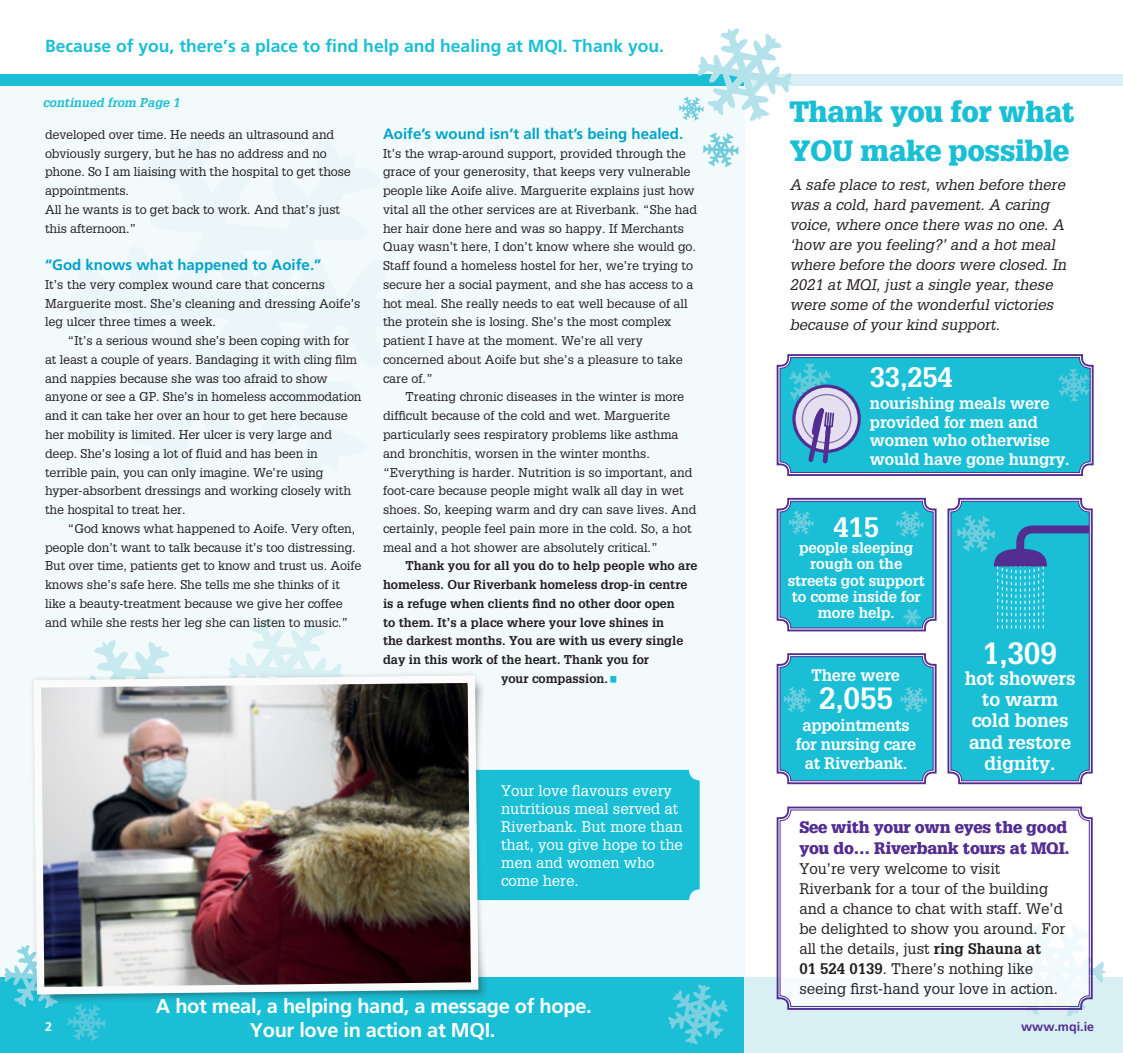
<style>
.page{position:relative;width:1123px;height:1053px;background:#fff}
.page>*{position:absolute;margin:0;border:0;box-sizing:border-box;transform-origin:0 0}
.t1{font:700 30px "Glypha LT";letter-spacing:-.01em;color:#fff}
.t2{font:900 28.75px/38.8px "Glypha LT";letter-spacing:-.01em;color:#1abfd5}
.t3{font:700 27.5px "Glypha LT";letter-spacing:-.01em;color:#fff}
.t4{font:700 20px/24px "Frutiger";letter-spacing:-.015em;color:#fff;text-align:center}
.t5{font:700 18.75px/21.2px "Glypha LT";letter-spacing:-.01em;color:#fff;text-align:center}
.t6{font:700 17.5px "Frutiger";color:#1abfd5}
.t7{font:700 16.25px/18.8px "Glypha LT";letter-spacing:-.01em;color:#fff;text-align:center}
.t8{font:900 16.25px/21px "Glypha LT";letter-spacing:-.01em;color:#522e91}
.t9{font:italic 15px/20px "Glypha LT";color:#231f20}
.t10{font:15px/20px "Glypha LT";color:#231f20}
.t11{font:15px/18px "Glypha LT";color:#fff}
.t12{font:700 15px "Frutiger";color:#00a3cb}
.t13{font:700 15px/16.2px "Glypha LT";letter-spacing:-.01em;color:#fff;text-align:center}
.t14{font:12.5px/18.8px "Glypha LT";color:#231f20}
.t15{font:700 12.5px "Glypha LT";color:#231f20}
.t16{font:italic 700 12.5px "Glypha LT";color:#1abfd5}
.t17{font:700 12.5px "Frutiger";color:#522e91}
.t18{font:700 12.5px "Frutiger";color:#fff}
.s1{font-weight:400;font-size:18.75px;color:#1abfd5}
.s2{font-weight:700}
</style>
<div class="page">
<div style="left:0;top:80px;width:744px;height:929px;background:#f3fafb"></div>
<div style="left:0;top:977px;width:744px;height:75px;background:#1abfd5"></div>
<svg style="left:94px;top:640px;width:75px;height:30px"></svg>
<svg style="left:228px;top:618px;width:114px;height:52px"></svg>
<div style="left:0;top:74px;width:744px;height:12px;background:#1abfd5"></div>
<div style="left:445px;top:769px;width:254px;height:131px;background:#1abfd5;border-radius:11px"></div>
<svg style="left:4px;top:945px;width:102px;height:95px"></svg>
<svg style="left:668px;top:984px;width:59px;height:60px"></svg>
<div style="left:38px;top:678px;width:452px;height:328px;background:#231f20;opacity:.42"></div>
<img style="left:30px;top:671px;width:452px;height:327px">
<svg style="left:702px;top:133px;width:37px;height:34px"></svg>
<div style="left:744px;top:977px;width:378px;height:75px;background:#d8eff4"></div>
<svg style="left:1027px;top:961px;width:78px;height:55px"></svg>
<svg style="left:776px;top:806px;width:317px;height:204px;background:#8d7ab8"></svg>
<svg style="left:779px;top:809px;width:310px;height:197px"></svg>
<div style="left:744px;top:74px;width:378px;height:12px;background:#d8eff4"></div>
<svg style="left:947px;top:497px;width:146px;height:288px;background:#2bb4d0"></svg>
<svg style="left:776px;top:653px;width:161px;height:132px;background:#2eb8d2"></svg>
<svg style="left:776px;top:354px;width:318px;height:122px;background:#37b6d2"></svg>
<svg style="left:776px;top:497px;width:161px;height:135px;background:#2fb8d2"></svg>
<svg style="left:679px;top:28px;width:113px;height:93px"></svg>
<h3 class="t6" style="left:45px;top:35px;width:620px">Because of you, there’s a place to find help and healing at MQI. Thank you.</h3>
<p class="t16" style="left:43px;top:94px;width:139px">continued from Page 1</p>
<p class="t14" style="left:45px;top:125px;width:307px">developed over time. He needs an ultrasound and obviously surgery, but he has no address and no phone. So I am liaising with the hospital to get those appointments.<br>All he wants is to get back to work. And that’s just this afternoon.”</p>
<p class="t12" style="left:45px;top:256px;width:278px">“God knows what happened to Aoife.”</p>
<p class="t14" style="left:45px;top:275px;width:317px">It’s the very complex wound care that concerns<br>Marguerite most. She’s cleaning and dressing Aoife’s leg ulcer three times a week.</p>
<p class="t14" style="left:45px;top:331px;width:318px;text-indent:22px">“It’s a serious wound she’s been coping with for at least a couple of years. Bandaging it with cling film and nappies because she was too afraid to show anyone or see a GP. She’s in homeless accommodation and it can take her over an hour to get here because her mobility is limited. Her ulcer is very large and deep. She’s losing a lot of fluid and has been in terrible pain, you can only imagine. We’re using hyper-absorbent dressings and working closely with the hospital to treat her.</p>
<p class="t14" style="left:45px;top:518px;width:318px;text-indent:22px">“God knows what happened to Aoife. Very often, people don’t want to talk because it’s too distressing.<br>But over time, patients get to know and trust us. Aoife knows she’s safe here. She tells me she thinks of it like a beauty-treatment because we give her coffee and while she rests her leg she can listen to music.”</p>
<p class="t12" style="left:383px;top:125px;width:302px">Aoife’s wound isn’t all that’s being healed.</p>
<p class="t14" style="left:383px;top:143px;width:315px">It’s the wrap-around support, provided through the grace of your generosity, that keeps very vulnerable people like Aoife alive. Marguerite explains just how vital all the other services are at Riverbank. “She had her hair done here and was so happy. If Merchants Quay wasn’t here, I don’t know where she would go.<br>Staff found a homeless hostel for her, we’re trying to secure her a social payment, and she has access to a hot meal. She really needs to eat well because of all the protein she is losing. She’s the most complex patient I have at the moment. We’re all very concerned about Aoife but she’s a pleasure to take care of.”</p>
<p class="t14" style="left:383px;top:387px;width:315px;text-indent:22px">Treating chronic diseases in the winter is more difficult because of the cold and wet. Marguerite particularly sees respiratory problems like asthma and bronchitis, worsen in the winter months. “Everything is harder. Nutrition is so important, and foot-care because people might walk all day in wet shoes. So, keeping warm and dry can save lives. And certainly, people feel pain more in the cold. So, a hot meal and a hot shower are absolutely critical.”</p>
<p class="t15" style="left:405px;top:558px;width:293px">Thank you for all you do to help people who are</p>
<p class="t15" style="left:383px;top:577px;width:306px">homeless. Our Riverbank homeless drop-in centre</p>
<p class="t15" style="left:383px;top:595px;width:293px">is a refuge when clients find no other door open</p>
<p class="t15" style="left:383px;top:614px;width:282px">to them. It’s a place where your love shines in</p>
<p class="t15" style="left:383px;top:633px;width:302px">the darkest months. You are with us every single</p>
<p class="t15" style="left:383px;top:652px;width:267px">day in this work of the heart. Thank you for</p>
<p class="t15" style="left:501px;top:670px;width:119px">your compassion.<span class="s1">•</span></p>
<p class="t11" style="left:501px;top:781px;width:183px">Your love flavours every nutritious meal served at<br>Riverbank. But more than that, you give hope to the men and women who come here.</p>
<p class="t18" style="left:45px;top:1019px;width:8px">2</p>
<h3 class="t4" style="left:156px;top:993px;width:437px">A hot meal, a helping hand, a message of hope.<br>Your love in action at MQI.</h3>
<h2 class="t2" style="left:789px;top:92px;width:286px">Thank you for what<br>YOU make possible</h2>
<p class="t9" style="left:789px;top:174px;width:278px">A safe place to rest, when before there was a cold, hard pavement. A caring voice, where once there was no one. A ‘how are you feeling?’ and a hot meal where before the doors were closed. In 2021 at MQI, just a single year, these were some of the wonderful victories because of your kind support.</p>
<h3 class="t3" style="left:869px;top:360px;width:84px">33,254</h3>
<h3 class="t7" style="left:869px;top:393px;width:201px;text-align:left">nourishing meals were provided for men and women who otherwise would have gone hungry.</h3>
<h3 class="t3" style="left:833px;top:510px;width:47px">415</h3>
<p class="t13" style="left:787px;top:539px;width:139px">people sleeping rough on the streets got support to come inside for more help.</p>
<h3 class="t7" style="left:810px;top:665px;width:90px">There were</h3>
<h1 class="t1" style="left:818px;top:679px;width:76px">2,055</h1>
<h3 class="t7" style="left:795px;top:715px;width:122px">appointments for nursing care at Riverbank.</h3>
<h1 class="t1" style="left:982px;top:634px;width:76px">1,309</h1>
<h3 class="t5" style="left:964px;top:667px;width:112px">hot showers to warm cold bones and restore dignity.</h3>
<h3 class="t8" style="left:799px;top:817px;width:271px">See with your own eyes the good you do… Riverbank tours at MQI.</h3>
<p class="t10" style="left:799px;top:858px;width:267px">You’re very welcome to visit Riverbank for a tour of the building and a chance to chat with staff. We’d be delighted to show you around. For all the details, just <span class="s2">ring Shauna at<br>01 524 0139</span>. There’s nothing like seeing first-hand your love in action.</p>
<p class="t17" style="left:1020px;top:1019px;width:74px">www.mqi.ie</p>
</div>
